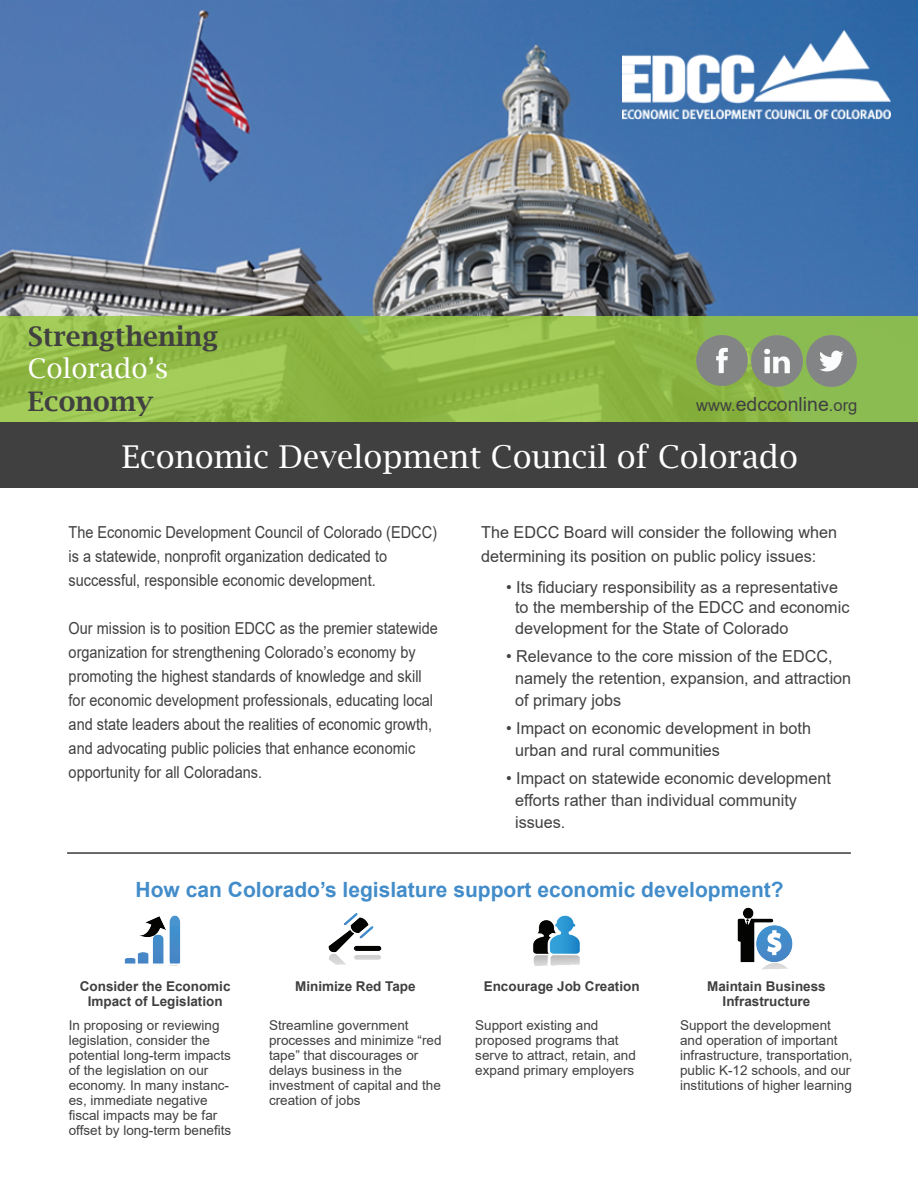
<style>
.page{position:relative;width:918px;height:1188px;background:#fff}
.page>*{position:absolute;margin:0;border:0;box-sizing:border-box;transform-origin:0 0}
.t1{font:31.5px "Lucida Bright";color:#fff}
.t2{font:600 27px "Lucida Bright";color:#404040}
.t3{font:27px "Lucida Bright";color:#fff}
.t4{font:700 21px "Arial";color:#428cca}
.t5{font:19.5px "Arial";color:#404040}
.t6{font:16.5px/24px "Arial";color:#404040;scale:.88 1}
.t7{font:16.5px/21.9px "Arial";color:#404040}
.t8{font:13.5px/15px "Arial";color:#404040}
.t9{font:700 13.5px/15px "Arial";color:#404040;text-align:center}
.s1{font-size:16.5px}
</style>
<div class="page">
<img style="left:0;top:0;width:918px;height:317px">
<svg style="left:0;top:317px;width:918px;height:105px;background:#91bb4a"></svg>
<img style="left:623px;top:31px;width:268px;height:89px">
<div style="left:0;top:422px;width:918px;height:66px;background:#404040"></div>
<img style="left:124px;top:915px;width:57px;height:51px">
<img style="left:737px;top:907px;width:56px;height:63px">
<img style="left:328px;top:913px;width:54px;height:52px">
<img style="left:533px;top:915px;width:47px;height:51px">
<hr style="left:67px;top:852px;width:784px;height:2px;background:#404040">
<img style="left:696px;top:334px;width:53px;height:53px">
<img style="left:751px;top:334px;width:107px;height:53px">
<h2 class="t2" style="left:28px;top:321px;width:192px">Strengthening</h2>
<h2 class="t3" style="left:28px;top:353px;width:142px">Colorado’s</h2>
<h2 class="t2" style="left:28px;top:386px;width:127px">Economy</h2>
<h1 class="t1" style="left:122px;top:439px;width:678px">Economic Development Council of Colorado</h1>
<h3 class="t5" style="left:696px;top:390px;width:163px"><span class="s1">www.</span>edcconline<span class="s1">.org</span></h3>
<p class="t6" style="left:69px;top:520px;width:420px">The Economic Development Council of Colorado (EDCC) is a statewide, nonprofit organization dedicated to successful, responsible economic development.</p>
<p class="t6" style="left:69px;top:616px;width:421px">Our mission is to position EDCC as the premier statewide organization for strengthening Colorado’s economy by promoting the highest standards of knowledge and skill for economic development professionals, educating local and state leaders about the realities of economic growth, and advocating public policies that enhance economic opportunity for all Coloradans.</p>
<p class="t7" style="left:481px;top:520px;width:357px;line-height:24px">The EDCC Board will consider the following when determining its position on public policy issues:</p>
<p class="t7" style="left:515px;top:577px;width:336px;line-height:20.2px;text-indent:-9px">• Its fiduciary responsibility as a representative to the membership of the EDCC and economic development for the State of Colorado</p>
<p class="t7" style="left:515px;top:645px;width:338px;text-indent:-9px">• Relevance to the core mission of the EDCC, namely the retention, expansion, and attraction of primary jobs</p>
<p class="t7" style="left:515px;top:717px;width:297px;text-indent:-9px">• Impact on economic development in both urban and rural communities</p>
<p class="t7" style="left:515px;top:767px;width:317px;text-indent:-9px">• Impact on statewide economic development efforts rather than individual community issues.</p>
<h3 class="t4" style="left:136px;top:875px;width:650px">How can Colorado’s legislature support economic development?</h3>
<p class="t9" style="left:80px;top:979px;width:152px">Consider the Economic<br>Impact of Legislation</p>
<p class="t8" style="left:69px;top:1017px;width:164px">In proposing or reviewing legislation, consider the potential long-term impacts of the legislation on our economy. In many instanc&shy;es, immediate negative fiscal impacts may be far offset by long-term benefits</p>
<p class="t9" style="left:295px;top:979px;width:122px">Minimize Red Tape</p>
<p class="t8" style="left:269px;top:1018px;width:174px">Streamline government processes and minimize “red tape” that discourages or delays business in the investment of capital and the creation of jobs</p>
<p class="t9" style="left:484px;top:979px;width:158px">Encourage Job Creation</p>
<p class="t8" style="left:475px;top:1018px;width:162px">Support existing and proposed programs that serve to attract, retain, and expand primary employers</p>
<p class="t9" style="left:707px;top:979px;width:120px">Maintain Business<br>Infrastructure</p>
<p class="t8" style="left:680px;top:1017px;width:174px">Support the development and operation of important infrastructure, transportation, public K-12 schools, and our institutions of higher learning</p>
</div>
